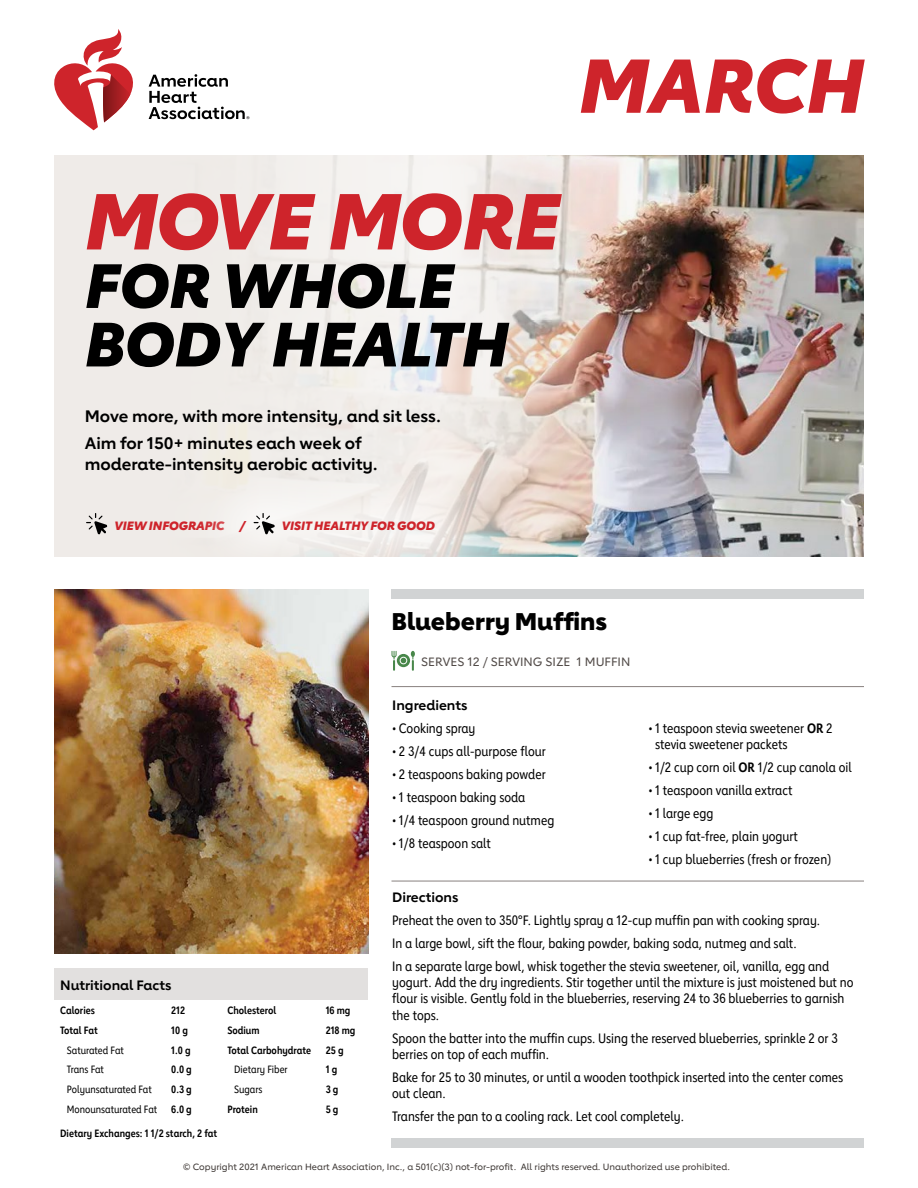
<style>
.page{position:relative;width:918px;height:1188px;background:#fff}
.page>*{position:absolute;margin:0;border:0;box-sizing:border-box;transform-origin:0 0}
.t1{font:italic 800 78px "Lub Dub";letter-spacing:-.01em;color:#ce242b}
.t2{font:italic 800 75px "Lub Dub";color:#ce242b}
.t3{font:italic 800 61.5px/58.5px "Lub Dub";color:#000}
.t4{font:800 24px "Lub Dub";color:#000}
.t5{font:700 16.5px/27.8px "Lub Dub";color:#000}
.t6{font:13.5px/16.2px "Lub Dub Condensed";color:#000}
.t7{font:700 13.5px "Lub Dub";color:#000}
.t8{font:italic 800 12px "Lub Dub";color:#ce242b}
.t9{font:500 12px "Lub Dub";color:#524b48}
.t10{font:700 10.5px "Lub Dub Condensed";color:#000}
.t11{font:10.5px "Lub Dub Condensed";color:#000}
.t12{font:500 9px "Lub Dub";color:#3c3633}
.s1{font-weight:700}
</style>
<div class="page">
<svg style="left:149px;top:74px;width:100px;height:45px"></svg>
<svg style="left:54px;top:29px;width:79px;height:101px"></svg>
<img style="left:664px;top:156px;width:200px;height:401px">
<svg style="left:54px;top:156px;width:610px;height:401px;background:#e5ddd9"></svg>
<img style="left:54px;top:590px;width:314px;height:364px">
<div style="left:54px;top:968px;width:313px;height:32px;background:#e2e0df"></div>
<div style="left:392px;top:590px;width:472px;height:9px;background:#d1d3d4"></div>
<div style="left:392px;top:1138px;width:472px;height:10px;background:#d1d3d4"></div>
<svg style="left:392px;top:651px;width:23px;height:20px"></svg>
<hr style="left:392px;top:881px;width:472px;height:1px;background:#88817e">
<hr style="left:392px;top:686px;width:472px;height:1px;background:#88817e">
<svg style="left:86px;top:513px;width:22px;height:22px"></svg>
<svg style="left:190px;top:465px;width:293px;height:92px;fill:#f1eeea"></svg>
<svg style="left:254px;top:513px;width:21px;height:22px"></svg>
<h2 class="t2" style="left:579px;top:40px;width:287px">MARCH</h2>
<h1 class="t1" style="left:85px;top:174px;width:477px">MOVE MORE</h1>
<h3 class="t3" style="left:85px;top:256px;width:425px">FOR WHOLE<br>BODY HEALTH</h3>
<p class="t5" style="left:85px;top:402px;width:358px">Move more, with more intensity, and sit less.<br>Aim for 150+ minutes each week of</p>
<p class="t5" style="left:85px;top:450px;width:295px">moderate-intensity aerobic activity.</p>
<p class="t8" style="left:114px;top:518px;width:132px">VIEW INFOGRAPIC /</p>
<p class="t8" style="left:282px;top:518px;width:154px">VISIT HEALTHY FOR GOOD</p>
<p class="t7" style="left:60px;top:977px;width:113px">Nutritional Facts</p>
<p class="t10" style="left:60px;top:1004px;width:36px">Calories</p>
<p class="t10" style="left:171px;top:1004px;width:16px">212</p>
<p class="t10" style="left:227px;top:1004px;width:50px">Cholesterol</p>
<p class="t10" style="left:326px;top:1004px;width:26px">16 mg</p>
<p class="t10" style="left:60px;top:1024px;width:39px">Total Fat</p>
<p class="t10" style="left:171px;top:1024px;width:18px">10 g</p>
<p class="t10" style="left:227px;top:1024px;width:34px">Sodium</p>
<p class="t10" style="left:326px;top:1024px;width:31px">218 mg</p>
<p class="t11" style="left:67px;top:1044px;width:59px">Saturated Fat</p>
<p class="t10" style="left:171px;top:1044px;width:21px">1.0 g</p>
<p class="t10" style="left:227px;top:1044px;width:85px">Total Carbohydrate</p>
<p class="t10" style="left:326px;top:1044px;width:19px">25 g</p>
<p class="t11" style="left:67px;top:1064px;width:39px">Trans Fat</p>
<p class="t10" style="left:171px;top:1063px;width:22px">0.0 g</p>
<p class="t11" style="left:234px;top:1064px;width:55px">Dietary Fiber</p>
<p class="t10" style="left:326px;top:1063px;width:13px">1 g</p>
<p class="t11" style="left:67px;top:1083px;width:86px">Polyunsaturated Fat</p>
<p class="t10" style="left:171px;top:1083px;width:22px">0.3 g</p>
<p class="t11" style="left:234px;top:1083px;width:30px">Sugars</p>
<p class="t10" style="left:326px;top:1083px;width:14px">3 g</p>
<p class="t11" style="left:67px;top:1103px;width:92px">Monounsaturated Fat</p>
<p class="t10" style="left:171px;top:1103px;width:22px">6.0 g</p>
<p class="t10" style="left:227px;top:1103px;width:32px">Protein</p>
<p class="t10" style="left:326px;top:1103px;width:14px">5 g</p>
<p class="t10" style="left:60px;top:1127px;width:159px">Dietary Exchanges: 1 1/2 starch, 2 fat</p>
<h3 class="t4" style="left:392px;top:607px;width:217px">Blueberry Muffins</h3>
<p class="t9" style="left:421px;top:655px;width:211px">SERVES 12 / SERVING SIZE 1 MUFFIN</p>
<p class="t7" style="left:392px;top:697px;width:77px">Ingredients</p>
<p class="t6" style="left:392px;top:720px;width:85px">• Cooking spray</p>
<p class="t6" style="left:392px;top:743px;width:155px">• 2 3/4 cups all-purpose flour</p>
<p class="t6" style="left:392px;top:766px;width:155px">• 2 teaspoons baking powder</p>
<p class="t6" style="left:392px;top:789px;width:135px">• 1 teaspoon baking soda</p>
<p class="t6" style="left:392px;top:812px;width:164px">• 1/4 teaspoon ground nutmeg</p>
<p class="t6" style="left:392px;top:835px;width:100px">• 1/8 teaspoon salt</p>
<p class="t6" style="left:655px;top:720px;width:179px;text-indent:-7px">• 1 teaspoon stevia sweetener <span class="s1">OR</span> 2 stevia sweetener packets</p>
<p class="t6" style="left:648px;top:759px;width:205px">• 1/2 cup corn oil <span class="s1">OR</span> 1/2 cup canola oil</p>
<p class="t6" style="left:648px;top:782px;width:146px">• 1 teaspoon vanilla extract</p>
<p class="t6" style="left:648px;top:805px;width:67px">• 1 large egg</p>
<p class="t6" style="left:648px;top:828px;width:151px">• 1 cup fat-free, plain yogurt</p>
<p class="t6" style="left:648px;top:851px;width:184px">• 1 cup blueberries (fresh or frozen)</p>
<p class="t7" style="left:392px;top:889px;width:68px">Directions</p>
<p class="t6" style="left:392px;top:909px;width:439px;line-height:23px">Preheat the oven to 350°F. Lightly spray a 12-cup muffin pan with cooking spray.<br>In a large bowl, sift the flour, baking powder, baking soda, nutmeg and salt.<br>In a separate large bowl, whisk together the stevia sweetener, oil, vanilla, egg and</p>
<p class="t6" style="left:392px;top:974px;width:463px">yogurt. Add the dry ingredients. Stir together until the mixture is just moistened but no flour is visible. Gently fold in the blueberries, reserving 24 to 36 blueberries to garnish the tops.</p>
<p class="t6" style="left:392px;top:1030px;width:447px">Spoon the batter into the muffin cups. Using the reserved blueberries, sprinkle 2 or 3 berries on top of each muffin.</p>
<p class="t6" style="left:392px;top:1069px;width:453px">Bake for 25 to 30 minutes, or until a wooden toothpick inserted into the center comes out clean.</p>
<p class="t6" style="left:392px;top:1108px;width:293px">Transfer the pan to a cooling rack. Let cool completely.</p>
<p class="t12" style="left:183px;top:1162px;width:548px">© Copyright 2021 American Heart Association, Inc., a 501(c)(3) not-for-profit. All rights reserved. Unauthorized use prohibited.</p>
</div>
